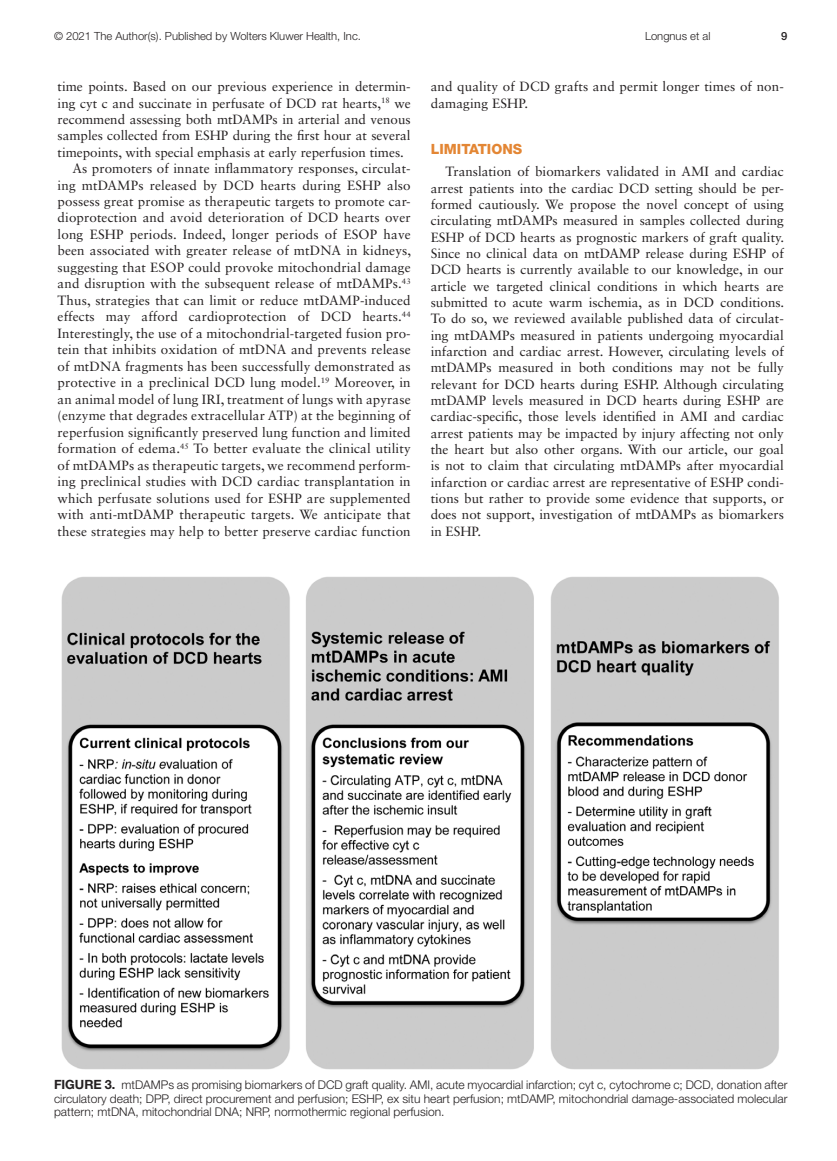
<style>
.page{position:relative;width:837px;height:1161px;background:#fff}
.page>*{position:absolute;margin:0;border:0;box-sizing:border-box;transform-origin:0 0}
.t1{font:800 14.1px "Helvetica Neue LT Std";color:#e38634}
.t2{font:13.35px/16.4px "Sabon LT Std";letter-spacing:.01em;color:#231f20}
.t3{font:300 12px/13.5px "Helvetica Neue LT Std";color:#231f20;text-align:justify}
.t4{font:300 11.25px "Helvetica Neue LT Std";color:#231f20}
.t5{font:500 11.25px "Helvetica Neue LT Std";color:#231f20}
.s1{font-weight:700;font-size:12.75px}
</style>
<div class="page">
<img style="left:61px;top:576px;width:718px;height:494px">
<p class="t4" style="left:54px;top:29px;width:309px">© 2021 The Author(s). Published by Wolters Kluwer Health, Inc.</p>
<p class="t4" style="left:645px;top:29px;width:67px">Longnus et al</p>
<p class="t5" style="left:781px;top:29px;width:8px">9</p>
<p class="t2" style="left:58px;top:78px;width:355px">time points. Based on our previous experience in determin-</p>
<p class="t2" style="left:58px;top:95px;width:355px">ing cyt c and succinate in perfusate of DCD rat hearts,<sup>18</sup> we</p>
<p class="t2" style="left:58px;top:111px;width:355px">recommend assessing both mtDAMPs in arterial and venous</p>
<p class="t2" style="left:58px;top:127px;width:355px">samples collected from ESHP during the first hour at several</p>
<p class="t2" style="left:58px;top:144px;width:348px">timepoints, with special emphasis at early reperfusion times.</p>
<p class="t2" style="left:72px;top:160px;width:340px">As promoters of innate inflammatory responses, circulat-</p>
<p class="t2" style="left:58px;top:177px;width:355px">ing mtDAMPs released by DCD hearts during ESHP also</p>
<p class="t2" style="left:58px;top:193px;width:355px">possess great promise as therapeutic targets to promote car-</p>
<p class="t2" style="left:58px;top:210px;width:355px">dioprotection and avoid deterioration of DCD hearts over</p>
<p class="t2" style="left:58px;top:226px;width:355px">long ESHP periods. Indeed, longer periods of ESOP have</p>
<p class="t2" style="left:58px;top:243px;width:355px">been associated with greater release of mtDNA in kidneys,</p>
<p class="t2" style="left:58px;top:259px;width:355px">suggesting that ESOP could provoke mitochondrial damage</p>
<p class="t2" style="left:58px;top:275px;width:355px">and disruption with the subsequent release of mtDAMPs.<sup>43</sup></p>
<p class="t2" style="left:58px;top:292px;width:355px">Thus, strategies that can limit or reduce mtDAMP-induced</p>
<p class="t2" style="left:58px;top:308px;width:355px">effects may afford cardioprotection of DCD hearts.<sup>44</sup></p>
<p class="t2" style="left:58px;top:325px;width:355px">Interestingly, the use of a mitochondrial-targeted fusion pro-</p>
<p class="t2" style="left:58px;top:341px;width:355px">tein that inhibits oxidation of mtDNA and prevents release</p>
<p class="t2" style="left:58px;top:358px;width:355px">of mtDNA fragments has been successfully demonstrated as</p>
<p class="t2" style="left:58px;top:374px;width:355px">protective in a preclinical DCD lung model.<sup>19</sup> Moreover, in</p>
<p class="t2" style="left:58px;top:391px;width:355px">an animal model of lung IRI, treatment of lungs with apyrase</p>
<p class="t2" style="left:58px;top:407px;width:355px">(enzyme that degrades extracellular ATP) at the beginning of</p>
<p class="t2" style="left:58px;top:424px;width:355px">reperfusion significantly preserved lung function and limited</p>
<p class="t2" style="left:58px;top:440px;width:355px">formation of edema.<sup>45</sup> To better evaluate the clinical utility</p>
<p class="t2" style="left:58px;top:457px;width:355px">of mtDAMPs as therapeutic targets, we recommend perform-</p>
<p class="t2" style="left:58px;top:473px;width:355px">ing preclinical studies with DCD cardiac transplantation in</p>
<p class="t2" style="left:58px;top:490px;width:355px">which perfusate solutions used for ESHP are supplemented</p>
<p class="t2" style="left:58px;top:506px;width:355px">with anti-mtDAMP therapeutic targets. We anticipate that</p>
<p class="t2" style="left:58px;top:523px;width:355px">these strategies may help to better preserve cardiac function</p>
<p class="t2" style="left:431px;top:78px;width:355px">and quality of DCD grafts and permit longer times of non&shy;damaging ESHP.</p>
<p class="t1" style="left:431px;top:141px;width:93px">LIMITATIONS</p>
<p class="t2" style="left:431px;top:163px;width:355px;text-align:justify;text-indent:15px">Translation of biomarkers validated in AMI and cardiac arrest patients into the cardiac DCD setting should be per&shy;formed cautiously. We propose the novel concept of using circulating mtDAMPs measured in samples collected during ESHP of DCD hearts as prognostic markers of graft quality.<br>Since no clinical data on mtDAMP release during ESHP of DCD hearts is currently available to our knowledge, in our article we targeted clinical conditions in which hearts are submitted to acute warm ischemia, as in DCD conditions.<br>To do so, we reviewed available published data of circulat&shy;ing mtDAMPs measured in patients undergoing myocardial infarction and cardiac arrest. However, circulating levels of mtDAMPs measured in both conditions may not be fully relevant for DCD hearts during ESHP. Although circulating mtDAMP levels measured in DCD hearts during ESHP are cardiac-specific, those levels identified in AMI and cardiac arrest patients may be impacted by injury affecting not only the heart but also other organs. With our article, our goal is not to claim that circulating mtDAMPs after myocardial infarction or cardiac arrest are representative of ESHP condi&shy;tions but rather to provide some evidence that supports, or does not support, investigation of mtDAMPs as biomarkers in ESHP.</p>
<p class="t3" style="left:54px;top:1078px;width:735px"><span class="s1">FIGURE 3.</span> mtDAMPs as promising biomarkers of DCD graft quality. AMI, acute myocardial infarction; cyt c, cytochrome c; DCD, donation after circulatory death; DPP, direct procurement and perfusion; ESHP, ex situ heart perfusion; mtDAMP, mitochondrial damage-associated molecular pattern; mtDNA, mitochondrial DNA; NRP, normothermic regional perfusion.</p>
</div>
